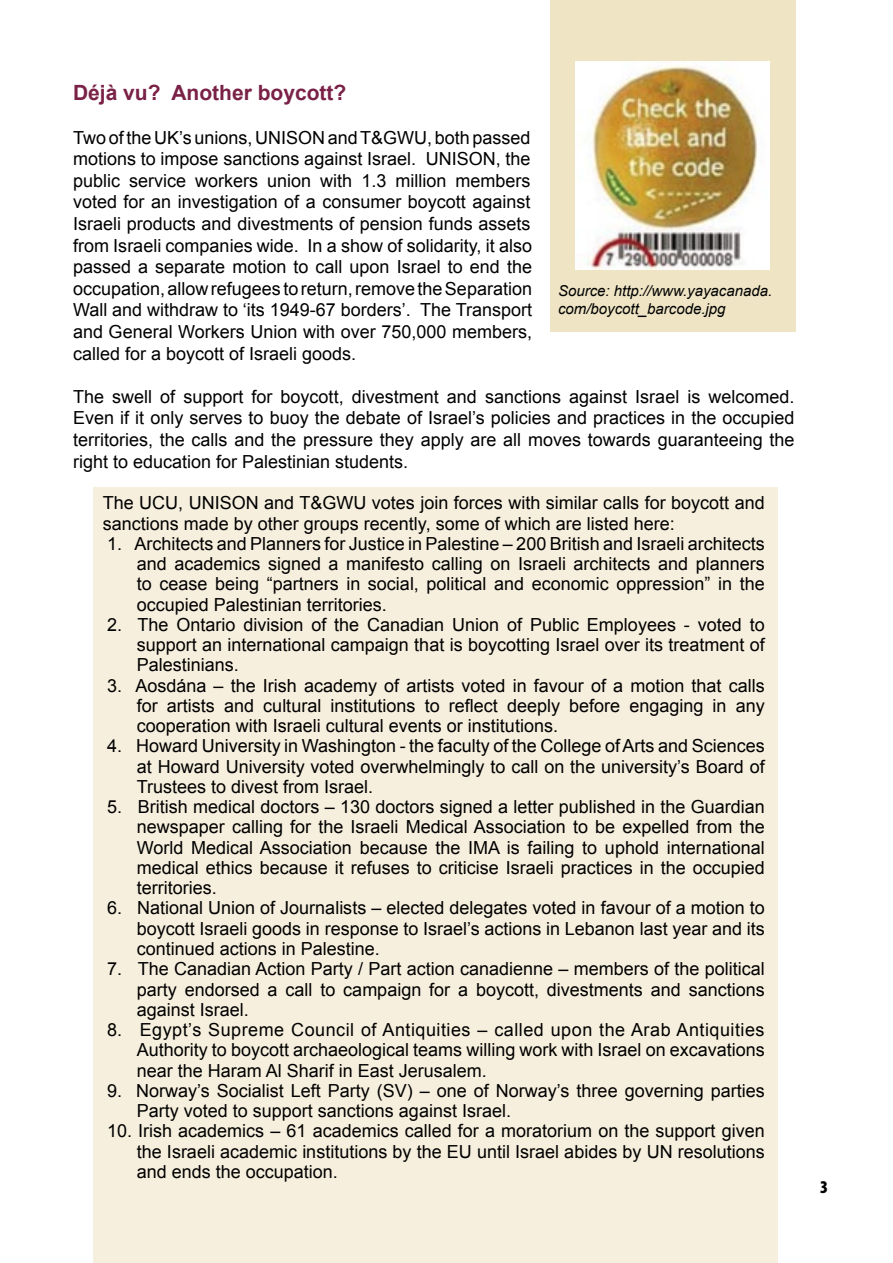
<style>
.page{position:relative;width:893px;height:1263px;background:#fff}
.page>*{position:absolute;margin:0;border:0;box-sizing:border-box;transform-origin:0 0}
.t1{font:700 21px "Arial";color:#792146}
.t2{font:18px/20.2px "Arial";color:#000;text-align:justify}
.t3{font:900 condensed 18px "Myriad Pro";color:#000}
.t4{font:italic 15px/18px "Arial";color:#000}
</style>
<div class="page">
<div style="left:94px;top:488px;width:684px;height:775px;background:#f6efdd"></div>
<div style="left:550px;top:0;width:245px;height:332px;background:#efe5c5"></div>
<img style="left:575px;top:62px;width:195px;height:207px">
<p class="t1" style="left:73px;top:81px;width:275px">Déjà vu? Another boycott?</p>
<p class="t2" style="left:73px;top:126px;width:460px;line-height:21.6px">Two of the UK’s unions, UNISON and T&amp;GWU, both passed motions to impose sanctions against Israel. UNISON, the public service workers union with 1.3 million members voted for an investigation of a consumer boycott against Israeli products and divestments of pension funds assets from Israeli companies wide. In a show of solidarity, it also passed a separate motion to call upon Israel to end the occupation, allow refugees to return, remove the Separation Wall and withdraw to ‘its 1949-67 borders’. The Transport and General Workers Union with over 750,000 members, called for a boycott of Israeli goods.</p>
<p class="t2" style="left:73px;top:386px;width:723px;line-height:21.6px">The swell of support for boycott, divestment and sanctions against Israel is welcomed.<br>Even if it only serves to buoy the debate of Israel’s policies and practices in the occupied territories, the calls and the pressure they apply are all moves towards guaranteeing the right to education for Palestinian students.</p>
<p class="t2" style="left:103px;top:493px;width:663px">The UCU, UNISON and T&amp;GWU votes join forces with similar calls for boycott and sanctions made by other groups recently, some of which are listed here:</p>
<p class="t2" style="left:137px;top:533px;width:629px;text-indent:-30px">1. Architects and Planners for Justice in Palestine – 200 British and Israeli architects and academics signed a manifesto calling on Israeli architects and planners to cease being “partners in social, political and economic oppression” in the occupied Palestinian territories.</p>
<p class="t2" style="left:137px;top:614px;width:629px;text-indent:-30px">2. The Ontario division of the Canadian Union of Public Employees - voted to support an international campaign that is boycotting Israel over its treatment of Palestinians.</p>
<p class="t2" style="left:137px;top:675px;width:629px;text-indent:-30px">3. Aosdána – the Irish academy of artists voted in favour of a motion that calls for artists and cultural institutions to reflect deeply before engaging in any cooperation with Israeli cultural events or institutions.</p>
<p class="t2" style="left:137px;top:736px;width:629px;text-indent:-30px">4. Howard University in Washington - the faculty of the College of Arts and Sciences at Howard University voted overwhelmingly to call on the university’s Board of Trustees to divest from Israel.</p>
<p class="t2" style="left:137px;top:797px;width:629px;text-indent:-30px">5. British medical doctors – 130 doctors signed a letter published in the Guardian newspaper calling for the Israeli Medical Association to be expelled from the World Medical Association because the IMA is failing to uphold international medical ethics because it refuses to criticise Israeli practices in the occupied territories.</p>
<p class="t2" style="left:137px;top:898px;width:629px;text-indent:-30px">6. National Union of Journalists – elected delegates voted in favour of a motion to boycott Israeli goods in response to Israel’s actions in Lebanon last year and its continued actions in Palestine.</p>
<p class="t2" style="left:137px;top:959px;width:629px;text-indent:-30px">7. The Canadian Action Party / Part action canadienne – members of the political party endorsed a call to campaign for a boycott, divestments and sanctions against Israel.</p>
<p class="t2" style="left:137px;top:1019px;width:629px;text-indent:-30px">8. Egypt’s Supreme Council of Antiquities – called upon the Arab Antiquities Authority to boycott archaeological teams willing work with Israel on excavations near the Haram Al Sharif in East Jerusalem.</p>
<p class="t2" style="left:137px;top:1080px;width:629px;text-indent:-30px">9. Norway’s Socialist Left Party (SV) – one of Norway’s three governing parties<br>Party voted to support sanctions against Israel.</p>
<p class="t2" style="left:137px;top:1121px;width:629px;text-indent:-30px">10. Irish academics – 61 academics called for a moratorium on the support given the Israeli academic institutions by the EU until Israel abides by UN resolutions and ends the occupation.</p>
<p class="t4" style="left:558px;top:282px;width:216px">Source: http://www.yayacanada. com/boycott_barcode.jpg</p>
<p class="t3" style="left:820px;top:1177px;width:9px">3</p>
</div>
